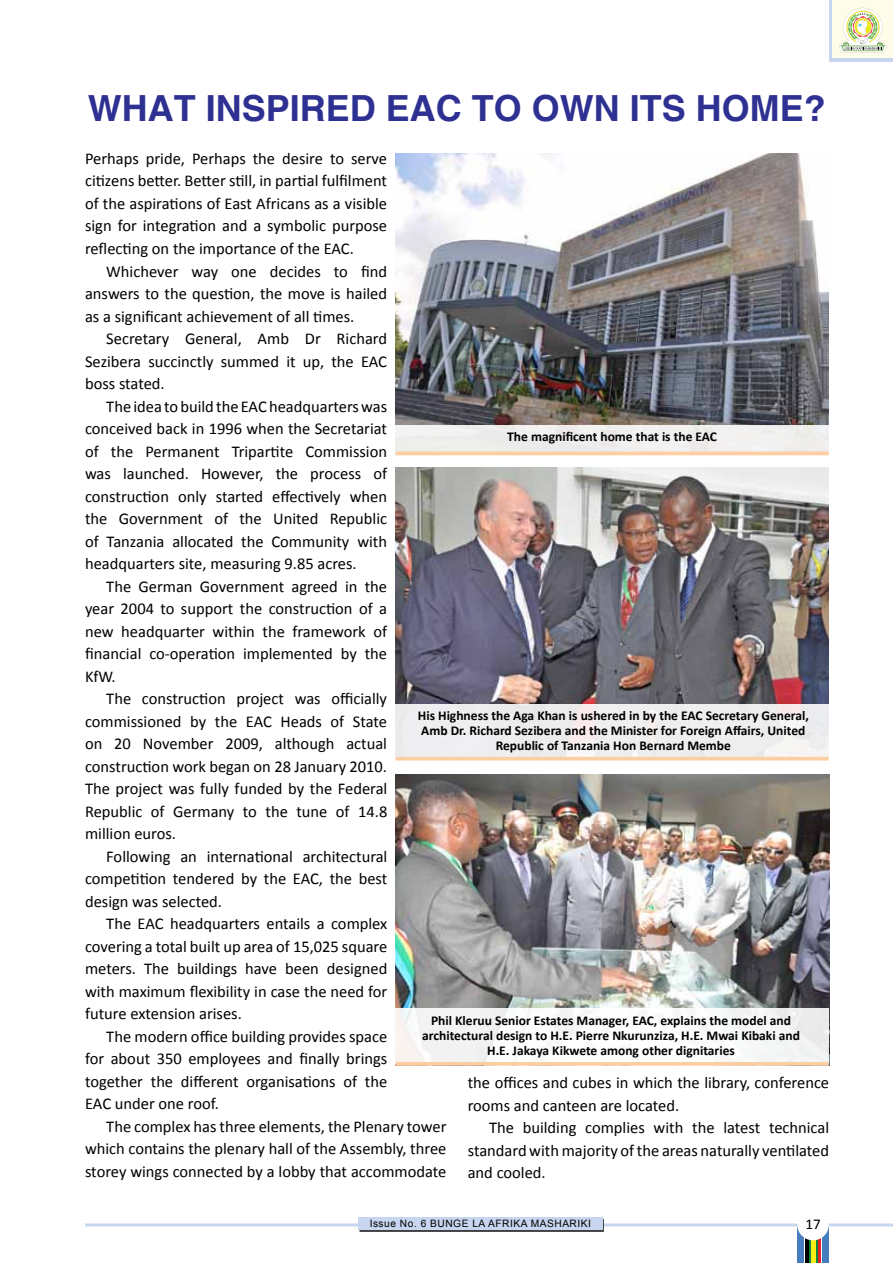
<style>
.page{position:relative;width:893px;height:1263px;background:#fff}
.page>*{position:absolute;margin:0;border:0;box-sizing:border-box;transform-origin:0 0}
.t1{font:700 36px "Helvetica";color:#2e3092}
.t2{font:16.5px/22.5px "Calibri";color:#000;text-align:justify}
.t3{font:15px "Calibri";color:#000}
.t4{font:700 13.5px/15px "Calibri";color:#000;text-align:center}
.t5{font:10.2px "Arial";letter-spacing:.05em;color:#000}
</style>
<div class="page">
<hr style="left:85px;top:1223px;width:808px;height:3px;background:#c7d6ee">
<div style="left:360px;top:1219px;width:244px;height:13px;background:#404040"></div>
<div style="left:358px;top:1217px;width:245px;height:13px;background:#c7d6ee"></div>
<hr style="left:816px;top:1226px;width:4px;height:37px;background:#ed1d24">
<svg style="left:810px;top:1240px;width:6px;height:23px"></svg>
<hr style="left:806px;top:1226px;width:3px;height:37px;background:#000">
<div style="left:797px;top:1226px;width:6px;height:37px;background:#457dc0"></div>
<div style="left:823px;top:1226px;width:6px;height:37px;background:#457dc0"></div>
<hr style="left:816px;top:1226px;width:2px;height:37px;background:#0d8442">
<hr style="left:809px;top:1226px;width:1px;height:37px;background:#0d8442">
<div style="left:797px;top:1208px;width:32px;height:32px;background:#fff;border-radius:50%"></div>
<div style="left:829px;top:0;width:64px;height:62px;background:#c7d6ee"></div>
<div style="left:832px;top:0;width:61px;height:58px;background:#fffde9"></div>
<svg style="left:839px;top:8px;width:48px;height:44px"></svg>
<img style="left:396px;top:153px;width:433px;height:272px">
<img style="left:396px;top:467px;width:433px;height:237px">
<img style="left:396px;top:774px;width:433px;height:235px">
<div style="left:396px;top:425px;width:433px;height:28px;background:#f0efed"></div>
<hr style="left:396px;top:452px;width:433px;height:3px;background:#fdcea1">
<div style="left:396px;top:704px;width:433px;height:55px;background:#eeeeef"></div>
<hr style="left:396px;top:757px;width:433px;height:3px;background:#fdcea1">
<div style="left:396px;top:1009px;width:433px;height:55px;background:#f8f9f8"></div>
<svg style="left:396px;top:1062px;width:433px;height:4px;background:#f8cda3"></svg>
<h1 class="t1" style="left:88px;top:87px;width:740px">WHAT INSPIRED EAC TO OWN ITS HOME?</h1>
<p class="t2" style="left:85px;top:146px;width:304px">Perhaps pride, Perhaps the desire to serve citizens better. Better still, in partial fulfilment of the aspirations of East Africans as a visible sign for integration and a symbolic purpose reflecting on the importance of the EAC.</p>
<p class="t2" style="left:85px;top:259px;width:304px;text-indent:21px">Whichever way one decides to find answers to the question, the move is hailed as a significant achievement of all times.</p>
<p class="t2" style="left:85px;top:326px;width:304px;text-indent:21px">Secretary General, Amb Dr Richard Sezibera succinctly summed it up, the EAC boss stated.</p>
<p class="t2" style="left:85px;top:394px;width:304px;text-indent:21px">The idea to build the EAC headquarters was conceived back in 1996 when the Secretariat of the Permanent Tripartite Commission was launched. However, the process of construction only started effectively when the Government of the United Republic of Tanzania allocated the Community with headquarters site, measuring 9.85 acres.</p>
<p class="t2" style="left:85px;top:574px;width:304px;text-indent:21px">The German Government agreed in the year 2004 to support the construction of a new headquarter within the framework of financial co-operation implemented by the KfW.</p>
<p class="t2" style="left:85px;top:687px;width:304px;text-indent:21px">The construction project was officially commissioned by the EAC Heads of State on 20 November 2009, although actual construction work began on 28 January 2010.<br>The project was fully funded by the Federal Republic of Germany to the tune of 14.8 million euros.</p>
<p class="t2" style="left:85px;top:844px;width:304px;text-indent:21px">Following an international architectural competition tendered by the EAC, the best design was selected.</p>
<p class="t2" style="left:85px;top:912px;width:304px;text-indent:21px">The EAC headquarters entails a complex covering a total built up area of 15,025 square meters. The buildings have been designed with maximum flexibility in case the need for future extension arises.</p>
<p class="t2" style="left:85px;top:1024px;width:304px;text-indent:21px">The modern office building provides space for about 350 employees and finally brings together the different organisations of the EAC under one roof.</p>
<p class="t2" style="left:85px;top:1114px;width:363px;text-indent:21px">The complex has three elements, the Plenary tower which contains the plenary hall of the Assembly, three storey wings connected by a lobby that accommodate</p>
<p class="t4" style="left:507px;top:429px;width:211px">The magnificent home that is the EAC</p>
<p class="t4" style="left:418px;top:708px;width:392px">His Highness the Aga Khan is ushered in by the EAC Secretary General,<br>Amb Dr. Richard Sezibera and the Minister for Foreign Affairs, United<br>Republic of Tanzania Hon Bernard Membe</p>
<p class="t4" style="left:422px;top:1013px;width:379px">Phil Kleruu Senior Estates Manager, EAC, explains the model and architectural design to H.E. Pierre Nkurunziza, H.E. Mwai Kibaki and<br>H.E. Jakaya Kikwete among other dignitaries</p>
<p class="t2" style="left:468px;top:1071px;width:363px">the offices and cubes in which the library, conference rooms and canteen are located.</p>
<p class="t2" style="left:468px;top:1116px;width:363px;text-indent:21px">The building complies with the latest technical standard with majority of the areas naturally ventilated and cooled.</p>
<p class="t5" style="left:370px;top:1217px;width:223px">Issue No. 6 BUNGE LA AFRIKA MASHARIKI</p>
<p class="t3" style="left:805px;top:1214px;width:17px">17</p>
</div>
